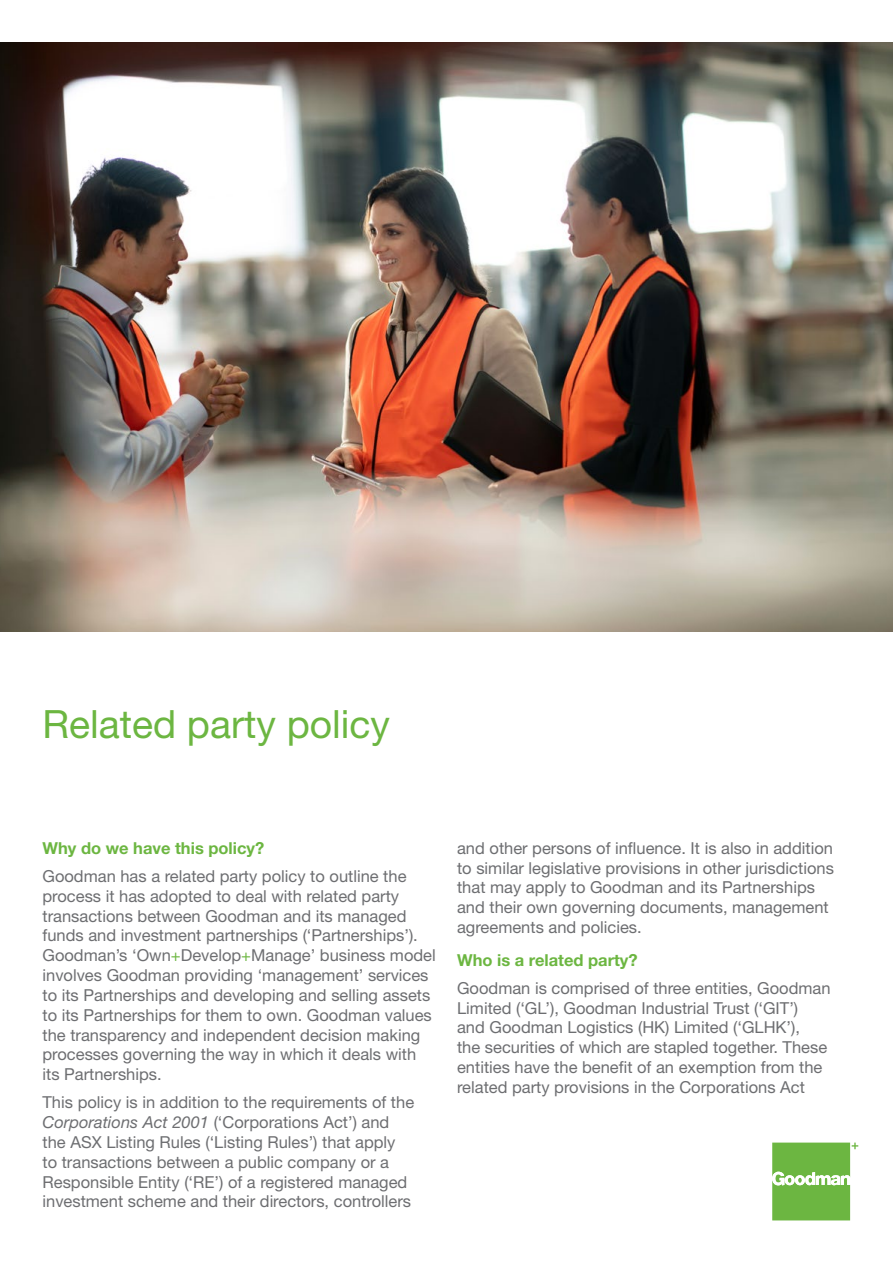
<style>
.page{position:relative;width:893px;height:1263px;background:#fff}
.page>*{position:absolute;margin:0;border:0;box-sizing:border-box;transform-origin:0 0}
.t1{font:39px "Helvetica Neue LT Std";color:#6cb641}
.t2{font:16.5px/19.8px "Helvetica Neue LT Std";color:#6d6e71}
.t3{font:700 16.5px "Helvetica Neue LT Std";color:#6cb641}
.s1{color:#6cb641}
.s2{font-style:italic}
</style>
<div class="page">
<img style="left:0;top:43px;width:893px;height:588px">
<svg style="left:772px;top:1142px;width:86px;height:78px;background:#87c364"></svg>
<h1 class="t1" style="left:43px;top:701px;width:349px">Related party policy</h1>
<p class="t3" style="left:43px;top:838px;width:223px">Why do we have this policy?</p>
<p class="t2" style="left:43px;top:866px;width:395px">Goodman has a related party policy to outline the process it has adopted to deal with related party transactions between Goodman and its managed funds and investment partnerships (‘Partnerships’).<br>Goodman’s ‘Own<span class="s1">+</span>Develop<span class="s1">+</span>Manage’ business model involves Goodman providing ‘management’ services to its Partnerships and developing and selling assets to its Partnerships for them to own. Goodman values the transparency and independent decision making processes governing the way in which it deals with its Partnerships.</p>
<p class="t2" style="left:43px;top:1092px;width:373px">This policy is in addition to the requirements of the <span class="s2">Corporations Act 2001</span> (‘Corporations Act’) and the ASX Listing Rules (‘Listing Rules’) that apply to transactions between a public company or a Responsible Entity (‘RE’) of a registered managed investment scheme and their directors, controllers</p>
<p class="t2" style="left:457px;top:838px;width:378px">and other persons of influence. It is also in addition to similar legislative provisions in other jurisdictions that may apply to Goodman and its Partnerships and their own governing documents, management agreements and policies.</p>
<p class="t3" style="left:457px;top:949px;width:182px">Who is a related party?</p>
<p class="t2" style="left:457px;top:978px;width:375px">Goodman is comprised of three entities, Goodman Limited (‘GL’), Goodman Industrial Trust (‘GIT’)<br>and Goodman Logistics (HK) Limited (‘GLHK’),<br>the securities of which are stapled together. These entities have the benefit of an exemption from the related party provisions in the Corporations Act</p>
</div>
